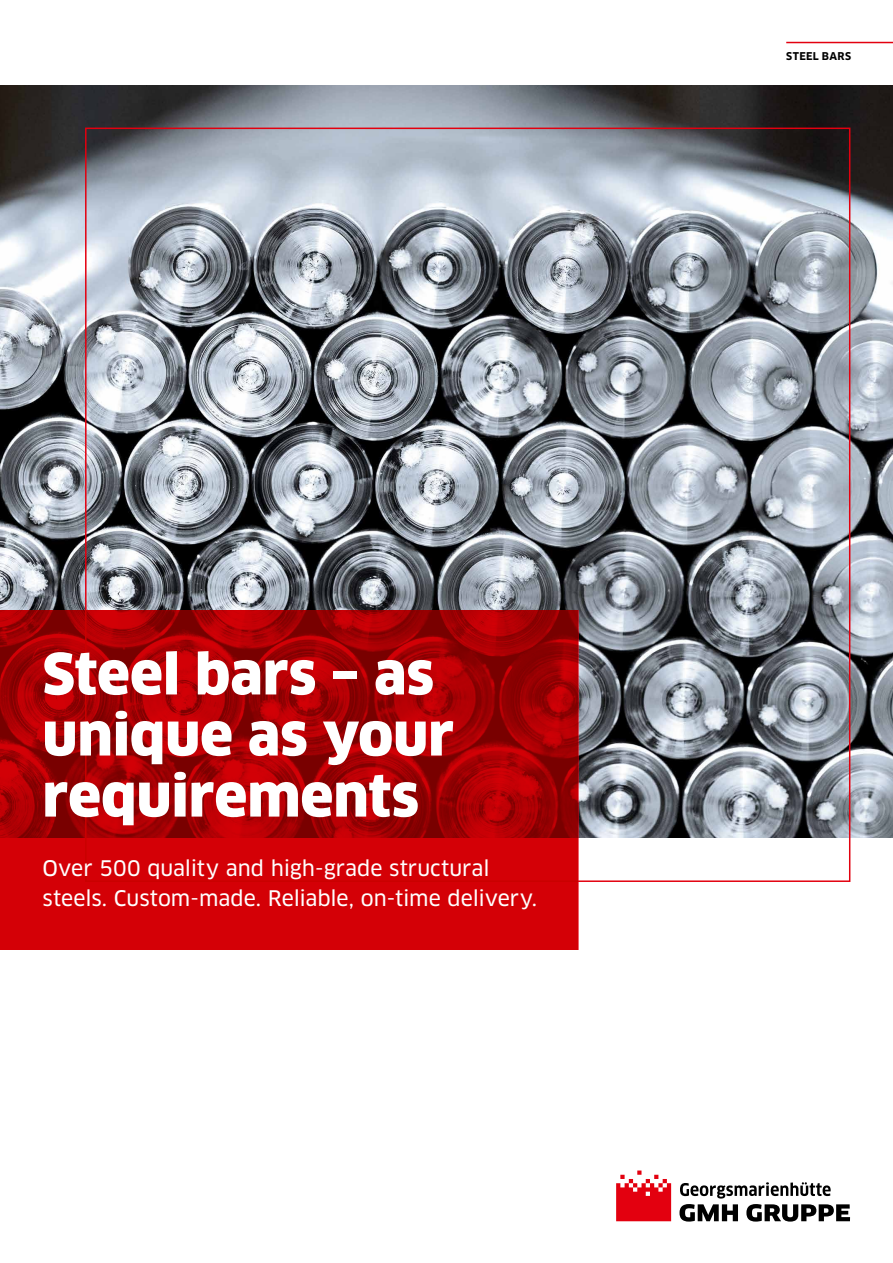
<style>
.page{position:relative;width:893px;height:1263px;background:#fff}
.page>*{position:absolute;margin:0;border:0;box-sizing:border-box;transform-origin:0 0}
.t1{font:900 55.5px/61.1px "Clan OT";color:#fff}
.t2{font:21px/30px "Clan OT News";letter-spacing:-.005em;color:#fff}
.t3{font:700 10.5px "Clan OT";letter-spacing:.035em;color:#000}
</style>
<div class="page">
<svg style="left:679px;top:1204px;width:171px;height:17px"></svg>
<svg style="left:680px;top:1182px;width:151px;height:16px"></svg>
<svg style="left:616px;top:1170px;width:55px;height:51px"></svg>
<img style="left:0;top:85px;width:893px;height:753px">
<hr style="left:786px;top:42px;width:107px;height:1px;background:#e3000f">
<svg style="left:0;top:610px;width:578px;height:339px;background:#b40004"></svg>
<h1 class="t1" style="left:43px;top:644px;width:413px">Steel bars – as unique as your requirements</h1>
<p class="t2" style="left:43px;top:854px;width:496px">Over 500 quality and high-grade structural steels. Custom-made. Reliable, on-time delivery.</p>
<p class="t3" style="left:786px;top:50px;width:66px">STEEL BARS</p>
</div>
